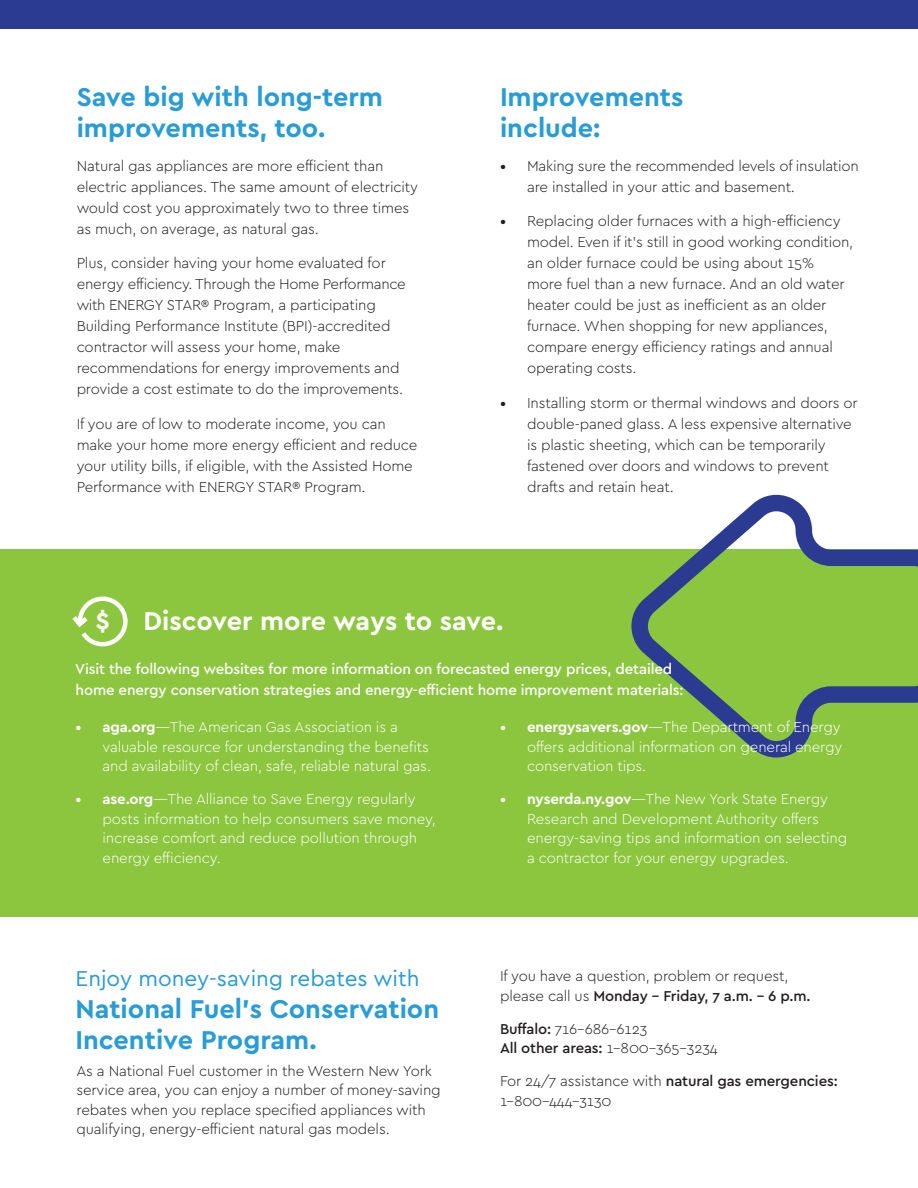
<style>
.page{position:relative;width:918px;height:1188px;background:#fff}
.page>*{position:absolute;margin:0;border:0;box-sizing:border-box;transform-origin:0 0}
.t1{font:700 27px/31.5px "Cera GR";color:#289cd7}
.t2{font:700 27px "Cera GR";letter-spacing:-.01em;color:#fff}
.t3{font:22.5px "Cera GR";color:#289cd7}
.t4{font:300 15px/21px "Cera GR";letter-spacing:-.01em;color:#231f20}
.t5{font:300 15px/19.5px "Cera GR";letter-spacing:-.01em;color:#fff}
.t6{font:500 15px/21px "Cera GR";letter-spacing:-.01em;color:#fff}
.s1{font-weight:500}
.s2{font-weight:700}
</style>
<div class="page">
<div style="left:0;top:550px;width:918px;height:367px;background:#8bc63e"></div>
<svg style="left:631px;top:494px;width:287px;height:264px"></svg>
<svg style="left:72px;top:597px;width:56px;height:49px"></svg>
<div style="left:0;top:0;width:918px;height:28px;background:#2b3b91"></div>
<p class="t1" style="left:77px;top:81px;width:308px">Save big with long-term improvements, too.</p>
<p class="t1" style="left:500px;top:81px;width:185px">Improvements include:</p>
<p class="t4" style="left:77px;top:155px;width:343px">Natural gas appliances are more efficient than electric appliances. The same amount of electricity would cost you approximately two to three times as much, on average, as natural gas.</p>
<p class="t4" style="left:77px;top:253px;width:331px">Plus, consider having your home evaluated for energy efficiency. Through the Home Performance with ENERGY STAR® Program, a participating Building Performance Institute (BPI)-accredited contractor will assess your home, make recommendations for energy improvements and provide a cost estimate to do the improvements.</p>
<p class="t4" style="left:77px;top:413px;width:342px">If you are of low to moderate income, you can make your home more energy efficient and reduce your utility bills, if eligible, with the Assisted Home Performance with ENERGY STAR® Program.</p>
<p class="t4" style="left:527px;top:155px;width:333px;text-indent:-27px"><span class="s1">•</span> Making sure the recommended levels of insulation are installed in your attic and basement.</p>
<p class="t4" style="left:527px;top:211px;width:328px;text-indent:-27px"><span class="s1">•</span> Replacing older furnaces with a high-efficiency model. Even if it’s still in good working condition, an older furnace could be using about 15%<br>more fuel than a new furnace. And an old water heater could be just as inefficient as an older furnace. When shopping for new appliances, compare energy efficiency ratings and annual operating costs.</p>
<p class="t4" style="left:527px;top:392px;width:332px;text-indent:-27px"><span class="s1">•</span> Installing storm or thermal windows and doors or double-paned glass. A less expensive alternative is plastic sheeting, which can be temporarily fastened over doors and windows to prevent drafts and retain heat.</p>
<p class="t2" style="left:96px;top:606px;width:16px">$</p>
<p class="t2" style="left:144px;top:606px;width:361px">Discover more ways to save.</p>
<p class="t6" style="left:75px;top:658px;width:610px">Visit the following websites for more information on forecasted energy prices, detailed home energy conservation strategies and energy-efficient home improvement materials:</p>
<p class="t5" style="left:103px;top:718px;width:330px;text-indent:-27px"><span class="s1">•</span> <span class="s2">aga.org</span>—The American Gas Association is a valuable resource for understanding the benefits and availability of clean, safe, reliable natural gas.</p>
<p class="t5" style="left:103px;top:790px;width:335px;text-indent:-27px"><span class="s1">•</span> <span class="s2">ase.org</span>—The Alliance to Save Energy regularly posts information to help consumers save money, increase comfort and reduce pollution through energy efficiency.</p>
<p class="t5" style="left:527px;top:718px;width:317px;text-align:justify;text-indent:-27px"><span class="s1">•</span> <span class="s2">energysavers.gov</span>—The Department of Energy offers additional information on general energy conservation tips.</p>
<p class="t5" style="left:527px;top:790px;width:322px;text-indent:-27px"><span class="s1">•</span> <span class="s2">nyserda.ny.gov</span>—The New York State Energy Research and Development Authority offers energy-saving tips and information on selecting a contractor for your energy upgrades.</p>
<p class="t3" style="left:76px;top:966px;width:345px">Enjoy money-saving rebates with</p>
<p class="t1" style="left:76px;top:993px;width:365px">National Fuel’s Conservation<br>Incentive Program.</p>
<p class="t4" style="left:76px;top:1061px;width:366px;line-height:19.5px">As a National Fuel customer in the Western New York service area, you can enjoy a number of money-saving rebates when you replace specified appliances with qualifying, energy-efficient natural gas models.</p>
<p class="t4" style="left:500px;top:967px;width:312px;line-height:19.5px">If you have a question, problem or request, please call us <span class="s1">Monday – Friday, 7 a.m. – 6 p.m.</span></p>
<p class="t4" style="left:500px;top:1019px;width:219px;line-height:19.5px"><span class="s1">Buffalo:</span> 716-686-6123<br><span class="s1">All other areas:</span> 1-800-365-3234</p>
<p class="t4" style="left:500px;top:1072px;width:339px;line-height:19.5px">For 24/7 assistance with <span class="s1">natural gas emergencies:<br></span>1-800-444-3130</p>
</div>
